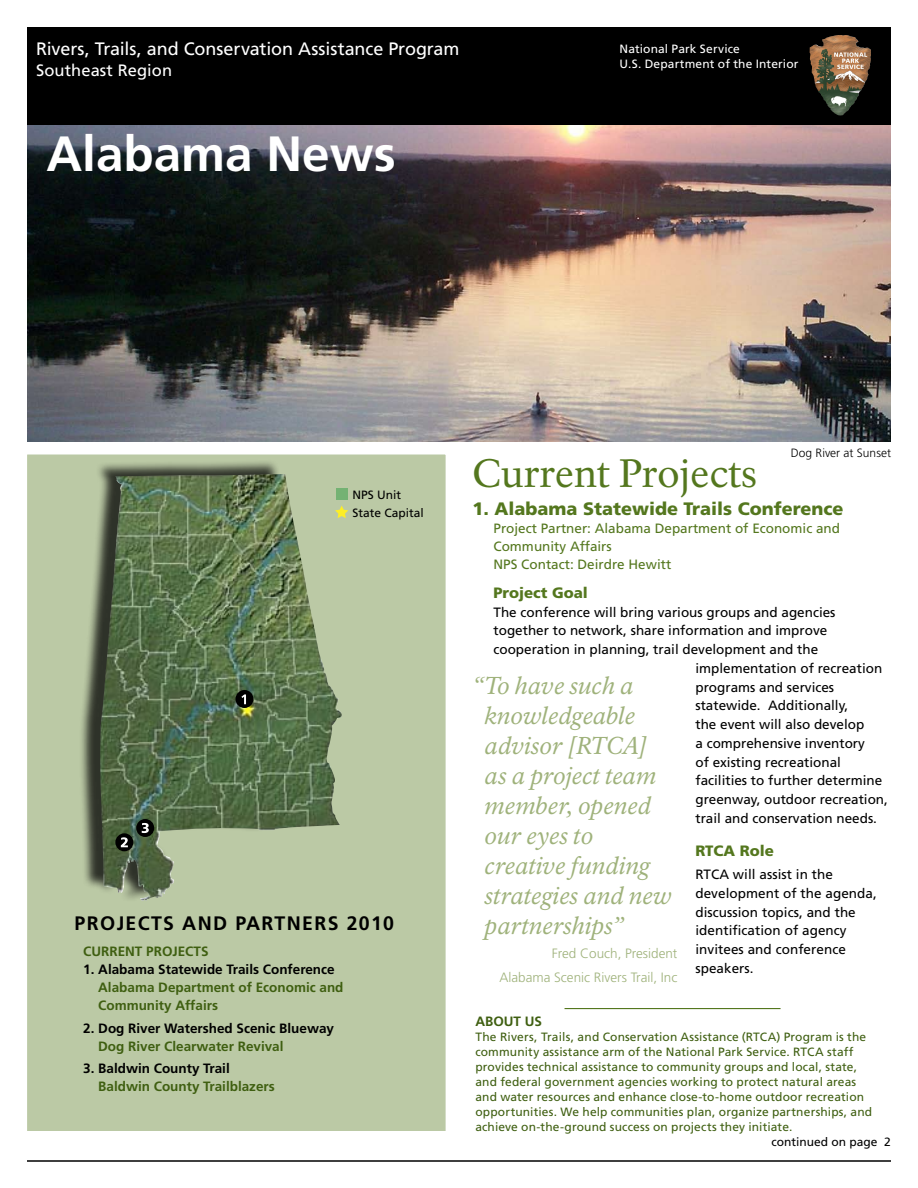
<style>
.page{position:relative;width:918px;height:1188px;background:#fff}
.page>*{position:absolute;margin:0;border:0;box-sizing:border-box;transform-origin:0 0}
.t1{font:700 49.5px "Frutiger LT Std";color:#fff}
.t2{font:39px "NPS Rawlinson OT";color:#54771e}
.t3{font:italic 24px/30px "NPS Rawlinson OT";color:#9fb27b}
.t4{font:700 19.5px "Frutiger LT Std";letter-spacing:.07em;color:#000}
.t5{font:18px "Frutiger LT Std";letter-spacing:-.005em;color:#fff}
.t6{font:900 18px "Frutiger LT Std";color:#54771e}
.t7{font:16.5px "Frutiger LT Std";letter-spacing:.005em;color:#fff}
.t8{font:900 15px "Frutiger LT Std";color:#54771e}
.t9{font:13.5px/18.8px "Frutiger LT Std";color:#000}
.t10{font:700 13.5px/18px "Frutiger LT Std";color:#3f5f11}
.t11{font:700 13.5px "Frutiger LT Std";color:#000}
.t12{font:13.5px/18px "Frutiger LT Std";color:#54771e}
.t13{font:300 13.5px/24px "Frutiger LT Std";color:#9fb27b;text-align:right}
.t14{font:12px/15px "Frutiger LT Std";letter-spacing:.01em;color:#3f5f11}
.t15{font:12px/15px "Frutiger LT Std";letter-spacing:.01em;color:#fff}
.t16{font:12px/18px "Frutiger LT Std";color:#000}
.t17{font:300 12px "Frutiger LT Std";color:#000}
</style>
<div class="page">
<div style="left:27px;top:27px;width:864px;height:99px;background:#000"></div>
<img style="left:811px;top:36px;width:41px;height:78px">
<div style="left:808px;top:33px;width:64px;height:84px;border:2px solid #000"></div>
<hr style="left:27px;top:1160px;width:864px;height:2px;background:#000">
<div style="left:24px;top:452px;width:425px;height:682px;background:#bbc9a5;border:3px solid #fff"></div>
<div style="left:336px;top:488px;width:12px;height:12px;background:#74b273"></div>
<div style="left:78px;top:459px;width:258px;height:443px;background:#000;opacity:.75"></div>
<img style="left:98px;top:474px;width:248px;height:427px">
<div style="left:236px;top:690px;width:18px;height:18px;background:#000;border-radius:50%"></div>
<svg style="left:241px;top:694px;width:5px;height:10px"></svg>
<div style="left:115px;top:833px;width:18px;height:18px;background:#000;border-radius:50%"></div>
<svg style="left:121px;top:837px;width:7px;height:10px"></svg>
<div style="left:136px;top:819px;width:18px;height:18px;background:#000;border-radius:50%"></div>
<svg style="left:142px;top:823px;width:7px;height:10px"></svg>
<hr style="left:565px;top:1008px;width:216px;height:1px;background:#54771e">
<img style="left:27px;top:126px;width:864px;height:315px">
<h3 class="t5" style="left:36px;top:38px;width:425px">Rivers, Trails, and Conservation Assistance Program</h3>
<p class="t7" style="left:36px;top:61px;width:138px">Southeast Region</p>
<h1 class="t1" style="left:46px;top:124px;width:351px">Alabama News</h1>
<p class="t15" style="left:620px;top:41px;width:181px">National Park Service<br>U.S. Department of the Interior</p>
<p class="t16" style="left:353px;top:486px;width:73px">NPS Unit<br>State Capital</p>
<h3 class="t4" style="left:75px;top:912px;width:321px">Projects and Partners 2010</h3>
<p class="t10" style="left:83px;top:942px;width:10px">CURR</p>
<p class="t10" style="left:118px;top:942px;width:37px">ENT PROJ</p>
<p class="t10" style="left:178px;top:942px;width:32px">ECTS</p>
<p class="t11" style="left:83px;top:961px;width:253px">1. Alabama Statewide Trails Conference</p>
<p class="t10" style="left:98px;top:978px;width:247px">Alabama Department of Economic and<br>Community Affairs</p>
<p class="t11" style="left:83px;top:1020px;width:252px">2. Dog River Watershed Scenic Blueway</p>
<p class="t10" style="left:98px;top:1037px;width:187px">Dog River Clearwater Revival</p>
<p class="t11" style="left:83px;top:1060px;width:148px">3. Baldwin County Trail</p>
<p class="t10" style="left:98px;top:1077px;width:178px">Baldwin County Trailblazers</p>
<h2 class="t2" style="left:472px;top:450px;width:286px">Current Projects</h2>
<p class="t17" style="left:791px;top:446px;width:102px">Dog River at Sunset</p>
<h3 class="t6" style="left:472px;top:498px;width:372px">1. Alabama Statewide Trails Conference</h3>
<p class="t12" style="left:494px;top:520px;width:348px">Project Partner: Alabama Department of Economic and<br>Community Affairs<br>NPS Contact: Deirdre Hewitt</p>
<p class="t8" style="left:494px;top:584px;width:96px">Project Goal</p>
<p class="t9" style="left:494px;top:603px;width:344px">The conference will bring various groups and agencies</p>
<p class="t9" style="left:494px;top:621px;width:335px">together to network, share information and improve</p>
<p class="t9" style="left:494px;top:640px;width:326px">cooperation in planning, trail development and the</p>
<p class="t9" style="left:695px;top:659px;width:188px">implementation of recreation</p>
<p class="t9" style="left:695px;top:678px;width:140px">programs and services</p>
<p class="t9" style="left:695px;top:696px;width:154px">statewide. Additionally,</p>
<p class="t9" style="left:695px;top:715px;width:170px">the event will also develop</p>
<p class="t9" style="left:695px;top:734px;width:171px">a comprehensive inventory</p>
<p class="t9" style="left:695px;top:753px;width:147px">of existing recreational</p>
<p class="t9" style="left:695px;top:771px;width:188px">facilities to further determine</p>
<p class="t9" style="left:695px;top:790px;width:194px">greenway, outdoor recreation,</p>
<p class="t9" style="left:695px;top:809px;width:183px">trail and conservation needs.</p>
<p class="t8" style="left:695px;top:842px;width:80px">RTCA Role</p>
<p class="t9" style="left:695px;top:865px;width:183px">RTCA will assist in the development of the agenda, discussion topics, and the identification of agency invitees and conference speakers.</p>
<h3 class="t3" style="left:485px;top:671px;width:189px;text-indent:-12px">“To have such a knowledgeable advisor [RTCA] as a project team member, opened our eyes to creative funding strategies and new partnerships”</h3>
<p class="t13" style="left:499px;top:942px;width:179px">Fred Couch, President<br>Alabama Scenic Rivers Trail, Inc</p>
<p class="t10" style="left:475px;top:1012px;width:68px">ABOUT US</p>
<p class="t14" style="left:475px;top:1029px;width:398px">The Rivers, Trails, and Conservation Assistance (RTCA) Program is the community assistance arm of the National Park Service. RTCA staff provides technical assistance to community groups and local, state, and federal government agencies working to protect natural areas and water resources and enhance close-to-home outdoor recreation opportunities. We help communities plan, organize partnerships, and achieve on-the-ground success on projects they initiate.</p>
<p class="t16" style="left:772px;top:1133px;width:121px">continued on page 2</p>
</div>
